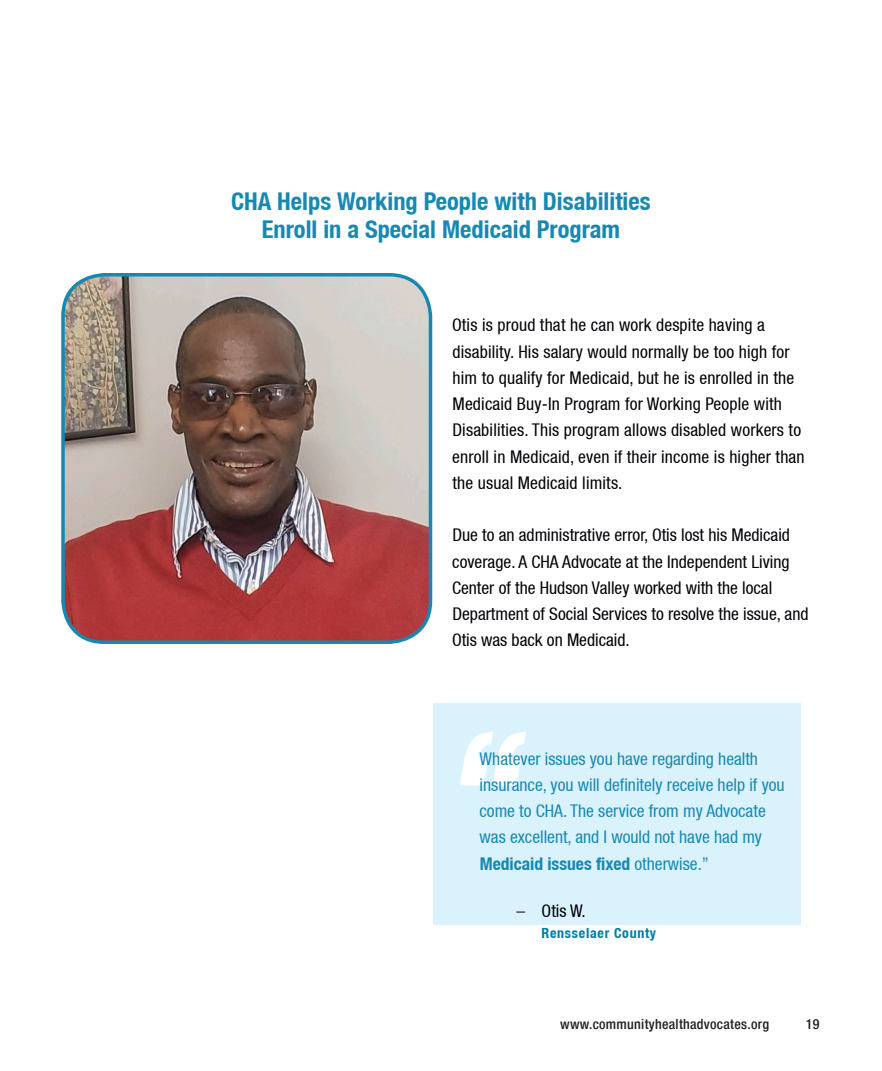
<style>
.page{position:relative;width:882px;height:1071px;background:#fff}
.page>*{position:absolute;margin:0;border:0;box-sizing:border-box;transform-origin:0 0}
.t1{font:italic 900 condensed 143.5px "Helvetica Neue LT";color:#fff}
.t2{font:700 condensed 24.5px/28px "Helvetica Neue LT";color:#1888b3;text-align:center}
.t3{font:condensed 17.5px/26.2px "Helvetica Neue LT";letter-spacing:.01em;color:#000007}
.t4{font:condensed 17.5px/26.2px "Helvetica Neue LT";color:#1888b3}
.t5{font:500 condensed 14px "Helvetica Neue LT";letter-spacing:.02em;color:#231f20}
.t6{font:700 condensed 14px "Helvetica Neue LT";letter-spacing:.05em;color:#007caa}
.s1{font-weight:700}
.s2{color:#231f20}
</style>
<div class="page">
<div style="left:433px;top:703px;width:368px;height:222px;background:#d9f2fc"></div>
<img style="left:63px;top:275px;width:367px;height:367px">
<div style="left:61px;top:273px;width:371px;height:371px;border:4px solid #1888b3;border-radius:42px"></div>
<p class="t2" style="left:231px;top:187px;width:421px">CHA Helps Working People with Disabilities<br>Enroll in a Special Medicaid Program</p>
<p class="t3" style="left:452px;top:312px;width:354px">Otis is proud that he can work despite having a disability. His salary would normally be too high for him to qualify for Medicaid, but he is enrolled in the Medicaid Buy-In Program for Working People with Disabilities. This program allows disabled workers to enroll in Medicaid, even if their income is higher than the usual Medicaid limits.</p>
<p class="t3" style="left:452px;top:522px;width:358px">Due to an administrative error, Otis lost his Medicaid coverage. A CHA Advocate at the Independent Living Center of the Hudson Valley worked with the local Department of Social Services to resolve the issue, and Otis was back on Medicaid.</p>
<p class="t1" style="left:445px;top:695px;width:101px">“</p>
<p class="t4" style="left:479px;top:745px;width:307px">Whatever issues you have regarding health insurance, you will definitely receive help if you come to CHA. The service from my Advocate was excellent, and I would not have had my <span class="s1">Medicaid issues fixed</span> otherwise.”</p>
<p class="t3" style="left:516px;top:898px;width:71px"><span class="s2">–</span> Otis W.</p>
<p class="t6" style="left:542px;top:925px;width:116px">Rensselaer County</p>
<p class="t5" style="left:560px;top:1015px;width:210px">www.communityhealthadvocates.org</p>
<p class="t5" style="left:806px;top:1015px;width:15px">19</p>
</div>
